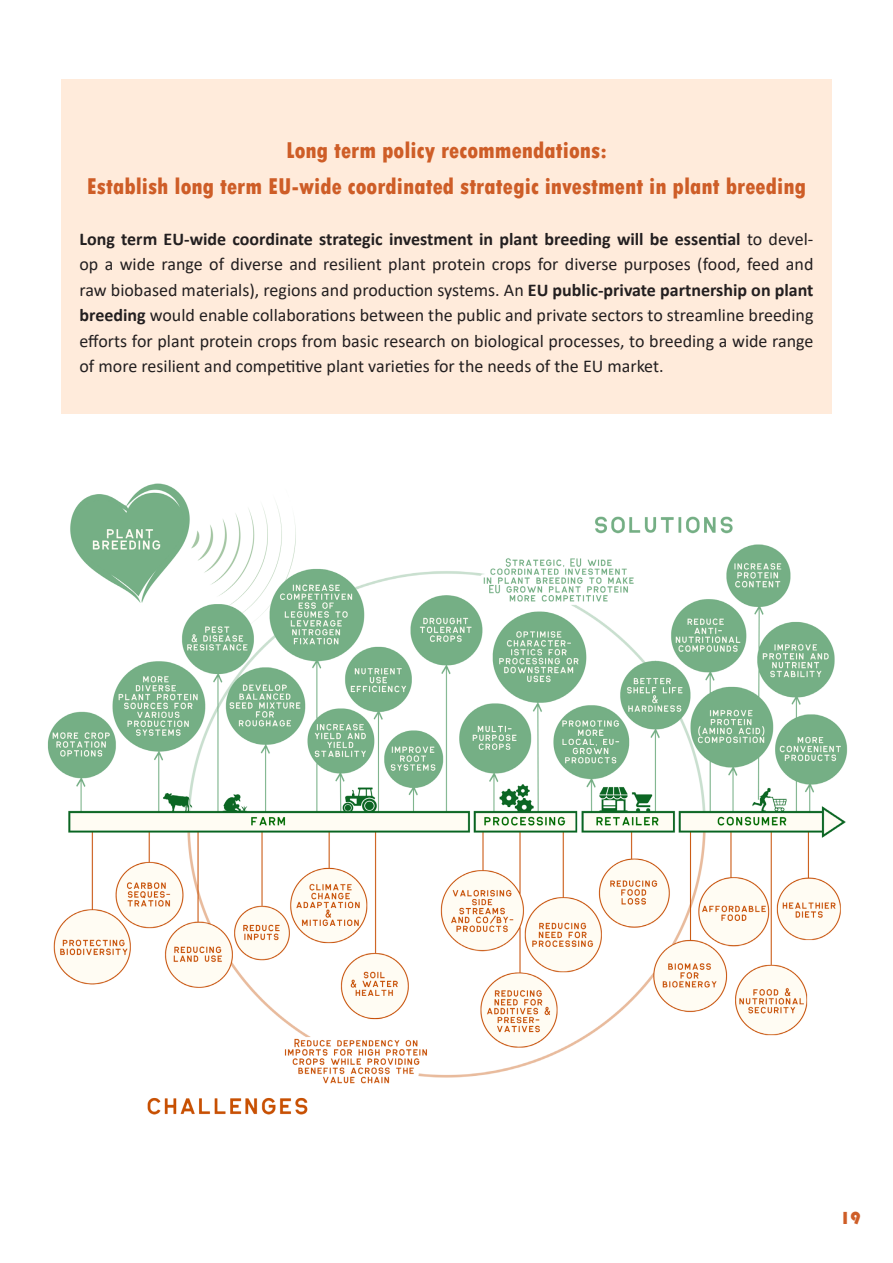
<style>
.page{position:relative;width:893px;height:1263px;background:#fff}
.page>*{position:absolute;margin:0;border:0;box-sizing:border-box;transform-origin:0 0}
.t1{font:800 condensed 24px "Tw Cen";color:#ce5d27}
.t2{font:18px/25.5px "Calibri";color:#231f20;text-align:justify}
.t3{font:18px "Bauhaus 93";color:#ce5d27}
.s1{font-weight:700}
</style>
<div class="page">
<div style="left:61px;top:79px;width:771px;height:335px;background:#ffebdb"></div>
<img style="left:47px;top:483px;width:801px;height:632px">
<p class="t1" style="left:286px;top:136px;width:322px">Long term policy recommendations:</p>
<p class="t1" style="left:87px;top:172px;width:721px">Establish long term EU-wide coordinated strategic investment in plant breeding</p>
<p class="t2" style="left:80px;top:225px;width:735px"><span class="s1">Long term EU-wide coordinate strategic investment in plant breeding will be essential</span> to devel&shy;op a wide range of diverse and resilient plant protein crops for diverse purposes (food, feed and raw biobased materials), regions and production systems. An <span class="s1">EU public-private partnership on plant breeding</span> would enable collaborations between the public and private sectors to streamline breeding efforts for plant protein crops from basic research on biological processes, to breeding a wide range of more resilient and competitive plant varieties for the needs of the EU market.</p>
<p class="t3" style="left:840px;top:1207px;width:22px">19</p>
</div>
